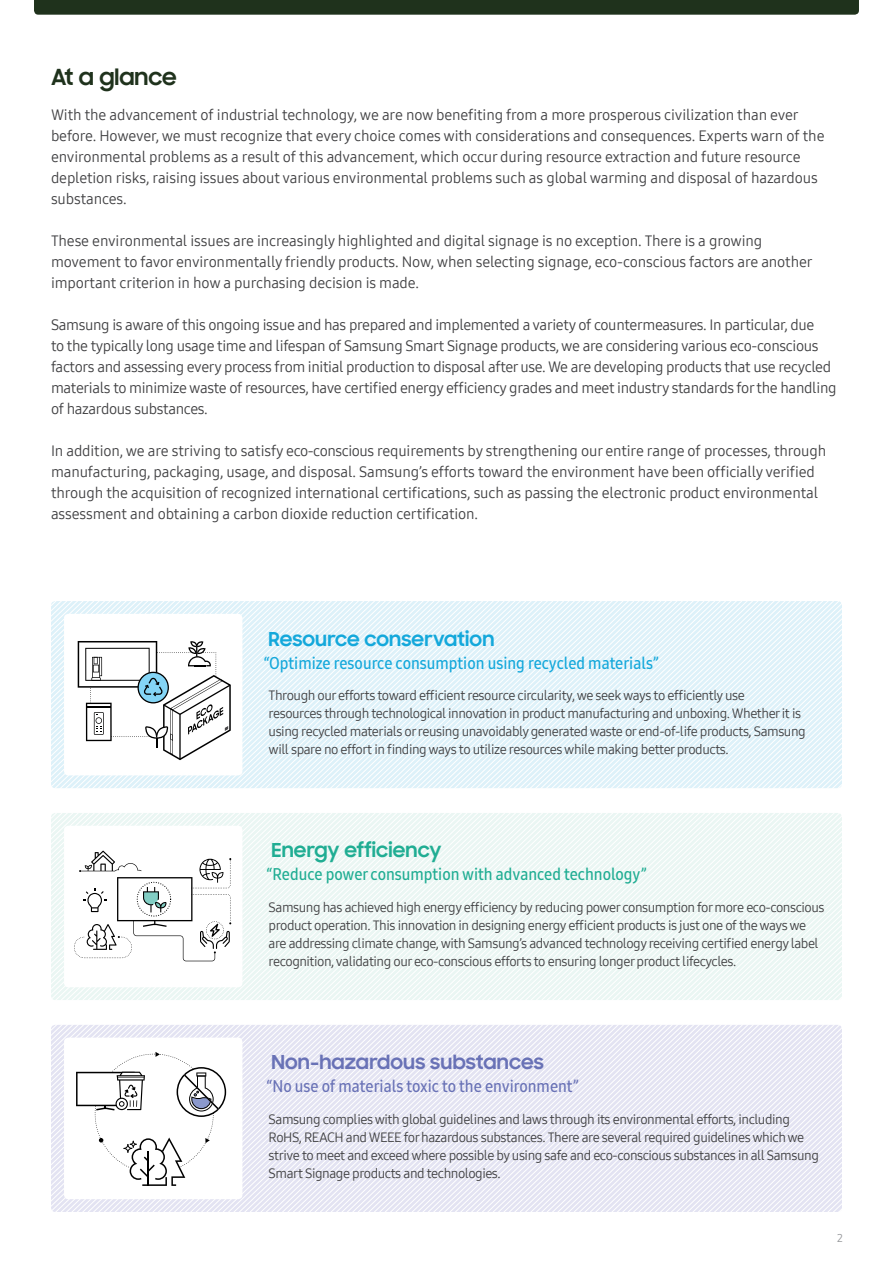
<style>
.page{position:relative;width:893px;height:1263px;background:#fff}
.page>*{position:absolute;margin:0;border:0;box-sizing:border-box;transform-origin:0 0}
.t1{font:700 22.5px "Samsung Sharp Sans";letter-spacing:-.005em;color:#1f321c}
.t2{font:700 19.5px "Samsung Sharp Sans";letter-spacing:.005em;color:#6972b6}
.t3{font:700 19.5px "Samsung Sharp Sans";letter-spacing:.005em;color:#14a8db}
.t4{font:700 19.5px "Samsung Sharp Sans";letter-spacing:.005em;color:#20ad93}
.t5{font:16.5px "Samsung One 600 C";color:#14a8db}
.t6{font:16.5px "Samsung One 600 C";color:#20ad93}
.t7{font:16.5px "Samsung One 600 C";color:#6972b6}
.t8{font:15px/21px "Samsung One 400";letter-spacing:-.01em;color:#404042}
.t9{font:13.5px/18px "Samsung One 400";letter-spacing:-.035em;color:#404042}
.t10{font:11.25px "Samsung One 400";color:#939598}
</style>
<div class="page">
<div style="left:34px;top:0;width:825px;height:15px;background:#1f321c"></div>
<svg style="left:51px;top:601px;width:791px;height:187px"></svg>
<div style="left:64px;top:614px;width:178px;height:161px;background:#fff;border-radius:4px"></div>
<svg style="left:78px;top:641px;width:153px;height:119px"></svg>
<svg style="left:51px;top:813px;width:791px;height:187px"></svg>
<div style="left:64px;top:826px;width:178px;height:161px;background:#fff;border-radius:4px"></div>
<svg style="left:74px;top:850px;width:157px;height:111px"></svg>
<svg style="left:51px;top:1025px;width:791px;height:187px"></svg>
<div style="left:64px;top:1037px;width:178px;height:162px;background:#fff;border-radius:4px"></div>
<svg style="left:76px;top:1052px;width:150px;height:134px"></svg>
<h1 class="t1" style="left:51px;top:61px;width:127px">At a glance</h1>
<p class="t8" style="left:51px;top:104px;width:775px">With the advancement of industrial technology, we are now benefiting from a more prosperous civilization than ever before. However, we must recognize that every choice comes with considerations and consequences. Experts warn of the environmental problems as a result of this advancement, which occur during resource extraction and future resource depletion risks, raising issues about various environmental problems such as global warming and disposal of hazardous substances.</p>
<p class="t8" style="left:51px;top:230px;width:763px">These environmental issues are increasingly highlighted and digital signage is no exception. There is a growing movement to favor environmentally friendly products. Now, when selecting signage, eco-conscious factors are another important criterion in how a purchasing decision is made.</p>
<p class="t8" style="left:51px;top:314px;width:787px">Samsung is aware of this ongoing issue and has prepared and implemented a variety of countermeasures. In particular, due<br>to the typically long usage time and lifespan of Samsung Smart Signage products, we are considering various eco-conscious factors and assessing every process from initial production to disposal after use. We are developing products that use recycled materials to minimize waste of resources, have certified energy efficiency grades and meet industry standards for the handling of hazardous substances.</p>
<p class="t8" style="left:51px;top:440px;width:777px">In addition, we are striving to satisfy eco-conscious requirements by strengthening our entire range of processes, through manufacturing, packaging, usage, and disposal. Samsung’s efforts toward the environment have been officially verified through the acquisition of recognized international certifications, such as passing the electronic product environmental assessment and obtaining a carbon dioxide reduction certification.</p>
<h2 class="t3" style="left:269px;top:624px;width:227px">Resource conservation</h2>
<p class="t5" style="left:264px;top:652px;width:396px">“Optimize resource consumption using recycled materials”</p>
<p class="t9" style="left:269px;top:686px;width:539px">Through our efforts toward efficient resource circularity, we seek ways to efficiently use<br>resources through technological innovation in product manufacturing and unboxing. Whether it is using recycled materials or reusing unavoidably generated waste or end-of-life products, Samsung will spare no effort in finding ways to utilize resources while making better products.</p>
<h2 class="t4" style="left:271px;top:836px;width:172px">Energy efficiency</h2>
<p class="t6" style="left:267px;top:864px;width:381px">“Reduce power consumption with advanced technology”</p>
<p class="t9" style="left:269px;top:898px;width:557px">Samsung has achieved high energy efficiency by reducing power consumption for more eco-conscious product operation. This innovation in designing energy efficient products is just one of the ways we are addressing climate change, with Samsung’s advanced technology receiving certified energy label recognition, validating our eco-conscious efforts to ensuring longer product lifecycles.</p>
<h2 class="t2" style="left:271px;top:1048px;width:274px">Non-hazardous substances</h2>
<p class="t7" style="left:267px;top:1075px;width:313px">“No use of materials toxic to the environment”</p>
<p class="t9" style="left:269px;top:1110px;width:552px">Samsung complies with global guidelines and laws through its environmental efforts, including RoHS, REACH and WEEE for hazardous substances. There are several required guidelines which we strive to meet and exceed where possible by using safe and eco-conscious substances in all Samsung Smart Signage products and technologies.</p>
<p class="t10" style="left:837px;top:1230px;width:7px">2</p>
</div>
